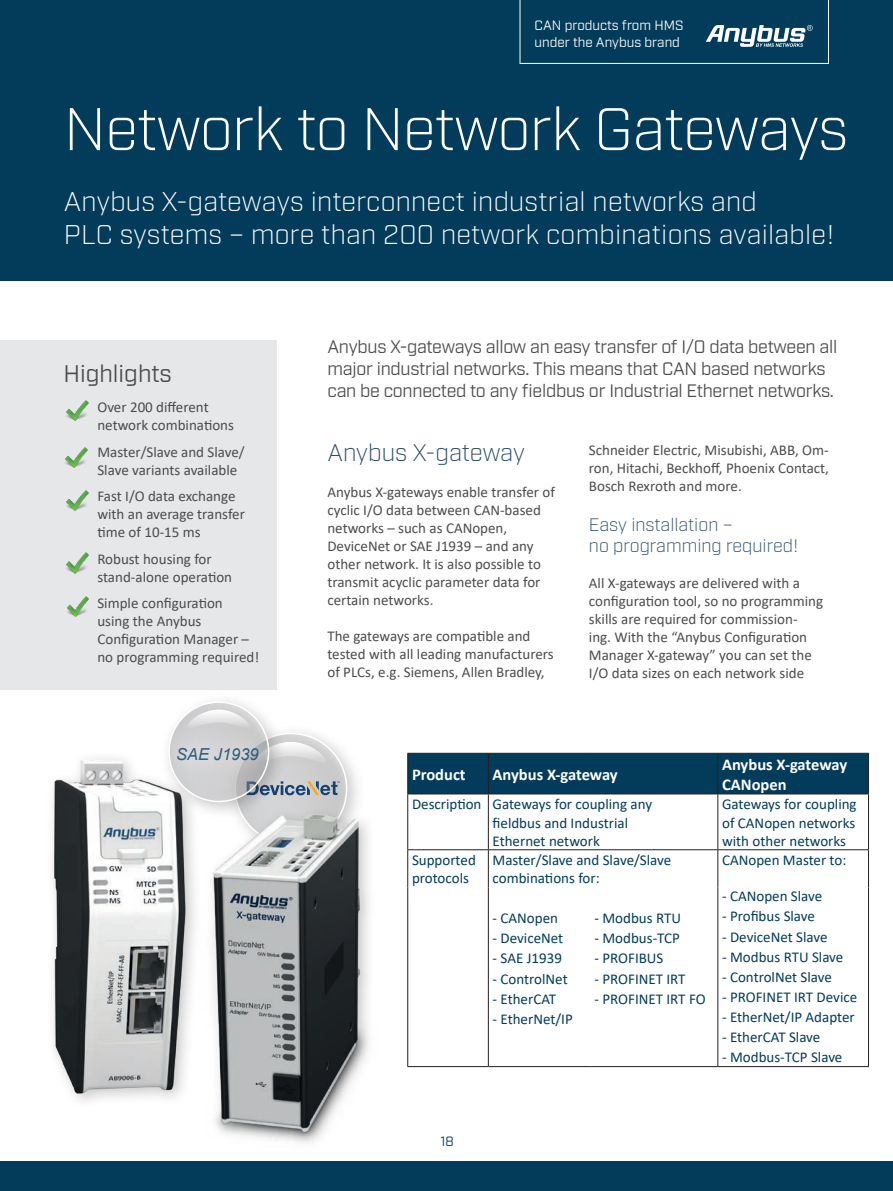
<style>
.page{position:relative;width:893px;height:1191px;background:#fff}
.page>*{position:absolute;margin:0;border:0;box-sizing:border-box;transform-origin:0 0}
.t1{font:300 60px "Industry";letter-spacing:-.015em;color:#fff}
.t2{font:300 27px/32.4px "Industry";letter-spacing:.01em;color:#fff}
.t3{font:300 24px "Industry";letter-spacing:-.005em;color:#2e4e6c}
.t4{font:24px "Industry";color:#4b4c4d}
.t5{font:18px/21.6px "Industry";letter-spacing:-.015em;color:#4b4c4d}
.t6{font:300 18px "Industry";color:#2e4e6c}
.Tabelle_Überschrift{font:700 16.5px/19.8px "Calibri";color:#fff}
.t7{font:italic 16.5px "Arial";color:#305e7b}
.t8{font:15px/18px "Calibri";color:#4b4c4d}
.t9{font:15px/18px "Calibri";color:#033c5b}
.t10{font:13.5px "Industry";color:#fff}
.t11{font:13.5px "Industry";color:#033c5b}
</style>
<div class="page">
<div style="left:408px;top:754px;width:460px;height:39px;background:#033c5b"></div>
<svg style="left:408px;top:794px;width:460px;height:272px"></svg>
<hr style="left:407px;top:753px;width:81px;height:1px;background:#231f20">
<hr style="left:407px;top:753px;width:1px;height:40px;background:#231f20">
<hr style="left:488px;top:753px;width:102px;height:1px;background:#231f20">
<hr style="left:488px;top:753px;width:1px;height:40px;background:#231f20">
<hr style="left:590px;top:753px;width:128px;height:1px;background:#231f20">
<hr style="left:718px;top:753px;width:151px;height:1px;background:#231f20">
<hr style="left:717px;top:753px;width:1px;height:40px;background:#231f20">
<hr style="left:868px;top:753px;width:1px;height:40px;background:#231f20">
<hr style="left:407px;top:793px;width:81px;height:1px;background:#231f20">
<hr style="left:407px;top:794px;width:1px;height:55px;background:#231f20">
<hr style="left:488px;top:793px;width:102px;height:1px;background:#231f20">
<hr style="left:488px;top:794px;width:1px;height:55px;background:#231f20">
<hr style="left:590px;top:793px;width:128px;height:1px;background:#231f20">
<hr style="left:718px;top:793px;width:151px;height:1px;background:#231f20">
<hr style="left:717px;top:794px;width:1px;height:55px;background:#231f20">
<hr style="left:868px;top:794px;width:1px;height:55px;background:#231f20">
<hr style="left:407px;top:849px;width:81px;height:1px;background:#231f20">
<hr style="left:407px;top:850px;width:1px;height:37px;background:#231f20">
<hr style="left:407px;top:887px;width:1px;height:179px;background:#231f20">
<hr style="left:407px;top:1066px;width:81px;height:1px;background:#231f20">
<hr style="left:488px;top:849px;width:102px;height:1px;background:#231f20">
<hr style="left:488px;top:850px;width:1px;height:37px;background:#231f20">
<hr style="left:590px;top:849px;width:128px;height:1px;background:#231f20">
<hr style="left:718px;top:849px;width:151px;height:1px;background:#231f20">
<hr style="left:717px;top:850px;width:1px;height:37px;background:#231f20">
<hr style="left:868px;top:850px;width:1px;height:37px;background:#231f20">
<hr style="left:868px;top:887px;width:1px;height:179px;background:#231f20">
<hr style="left:718px;top:1066px;width:151px;height:1px;background:#231f20">
<hr style="left:488px;top:887px;width:1px;height:179px;background:#231f20">
<hr style="left:717px;top:887px;width:1px;height:179px;background:#231f20">
<hr style="left:488px;top:1066px;width:102px;height:1px;background:#231f20">
<hr style="left:590px;top:1066px;width:128px;height:1px;background:#231f20">
<div style="left:0;top:1161px;width:893px;height:30px;background:#033c5b"></div>
<div style="left:0;top:0;width:893px;height:281px;background:#033c5b"></div>
<svg style="left:520px;top:0;width:309px;height:64px"></svg>
<div style="left:0;top:340px;width:276px;height:349px;background:#e6e7e9"></div>
<img style="left:66px;top:401px;width:23px;height:20px">
<img style="left:66px;top:553px;width:23px;height:21px">
<img style="left:67px;top:596px;width:22px;height:21px">
<img style="left:52px;top:758px;width:108px;height:343px">
<div style="left:234px;top:732px;width:115px;height:114px;background:#231f20;opacity:.2"></div>
<svg style="left:287px;top:742px;width:39px;height:22px"></svg>
<div style="left:159px;top:692px;width:128px;height:128px;background:#231f20;opacity:.25"></div>
<div style="left:168px;top:701px;width:103px;height:102px;background:#231f20;opacity:.2"></div>
<svg style="left:187px;top:709px;width:63px;height:20px"></svg>
<svg style="left:160px;top:729px;width:117px;height:50px;background:#d2d2d3"></svg>
<img style="left:65px;top:447px;width:23px;height:21px">
<img style="left:66px;top:490px;width:23px;height:21px">
<img style="left:160px;top:780px;width:209px;height:364px">
<p class="t10" style="left:535px;top:18px;width:150px">CAN products from HMS</p>
<p class="t10" style="left:535px;top:34px;width:147px">under the Anybus brand</p>
<p class="t1" style="left:64px;top:93px;width:786px">Network to Network Gateways</p>
<p class="t2" style="left:64px;top:186px;width:772px">Anybus X-gateways interconnect industrial networks and<br>PLC systems – more than 200 network combinations available!</p>
<p class="t4" style="left:63px;top:359px;width:110px">Highlights</p>
<p class="t8" style="left:97px;top:398px;width:138px">Over 200 different network combinations</p>
<p class="t8" style="left:97px;top:442px;width:149px">Master/Slave and Slave/<br>Slave variants available</p>
<p class="t8" style="left:97px;top:487px;width:149px">Fast I/O data exchange with an average transfer time of 10-15 ms</p>
<p class="t8" style="left:97px;top:549px;width:136px">Robust housing for stand-alone operation</p>
<p class="t8" style="left:97px;top:594px;width:163px">Simple configuration<br>using the Anybus<br>Configuration Manager – no programming required!</p>
<p class="t7" style="left:176px;top:744px;width:84px">SAE J1939</p>
<p class="t5" style="left:327px;top:337px;width:511px">Anybus X-gateways allow an easy transfer of I/O data between all major industrial networks. This means that CAN based networks can be connected to any fieldbus or Industrial Ethernet networks.</p>
<p class="t3" style="left:327px;top:438px;width:199px">Anybus X-gateway</p>
<p class="t8" style="left:327px;top:483px;width:229px">Anybus X-gateways enable transfer of cyclic I/O data between CAN-based networks – such as CANopen,<br>DeviceNet or SAE J1939 – and any other network. It is also possible to transmit acyclic parameter data for certain networks.</p>
<p class="t8" style="left:327px;top:627px;width:228px">The gateways are compatible and tested with all leading manufacturers of PLCs, e.g. Siemens, Allen Bradley,</p>
<p class="t8" style="left:589px;top:441px;width:242px;text-align:justify">Schneider Electric, Misubishi, ABB, Om&shy;ron, Hitachi, Beckhoff, Phoenix Contact, Bosch Rexroth and more.</p>
<p class="t6" style="left:589px;top:513px;width:145px">Easy installation –</p>
<p class="t6" style="left:589px;top:535px;width:211px">no programming required!</p>
<p class="t8" style="left:589px;top:574px;width:236px">All X-gateways are delivered with a configuration tool, so no programming skills are required for commission&shy;ing. With the “Anybus Configuration Manager X-gateway” you can set the I/O data sizes on each network side</p>
<p class="Tabelle_Überschrift" style="left:412px;top:764px;width:55px">Product</p>
<p class="Tabelle_Überschrift" style="left:493px;top:764px;width:127px">Anybus X-gateway</p>
<p class="Tabelle_Überschrift" style="left:722px;top:754px;width:127px">Anybus X-gateway<br>CANopen</p>
<p class="t9" style="left:412px;top:795px;width:71px">Description</p>
<p class="t9" style="left:493px;top:795px;width:161px">Gateways for coupling any fieldbus and Industrial<br>Ethernet network</p>
<p class="t9" style="left:722px;top:795px;width:136px;text-align:justify">Gateways for coupling of CANopen networks with other networks</p>
<p class="t9" style="left:412px;top:851px;width:65px">Supported protocols</p>
<p class="t9" style="left:493px;top:851px;width:180px">Master/Slave and Slave/Slave combinations for:</p>
<p class="t9" style="left:722px;top:851px;width:126px">CANopen Master to:</p>
<p class="t9" style="left:722px;top:887px;width:102px">- CANopen Slave</p>
<p class="t9" style="left:722px;top:907px;width:94px">- Profibus Slave</p>
<p class="t9" style="left:722px;top:927px;width:107px">- DeviceNet Slave</p>
<p class="t9" style="left:722px;top:947px;width:123px">- Modbus RTU Slave</p>
<p class="t9" style="left:722px;top:967px;width:111px">- ControlNet Slave</p>
<p class="t9" style="left:722px;top:987px;width:137px">- PROFINET IRT Device</p>
<p class="t9" style="left:722px;top:1007px;width:134px">- EtherNet/IP Adapter</p>
<p class="t9" style="left:722px;top:1027px;width:100px">- EtherCAT Slave</p>
<p class="t9" style="left:722px;top:1048px;width:122px">- Modbus-TCP Slave</p>
<p class="t9" style="left:594px;top:908px;width:88px">- Modbus RTU</p>
<p class="t9" style="left:594px;top:929px;width:87px">- Modbus-TCP</p>
<p class="t9" style="left:594px;top:949px;width:70px">- PROFIBUS</p>
<p class="t9" style="left:594px;top:969px;width:93px">- PROFINET IRT</p>
<p class="t9" style="left:594px;top:989px;width:113px">- PROFINET IRT FO</p>
<p class="t9" style="left:493px;top:908px;width:67px">- CANopen</p>
<p class="t9" style="left:493px;top:929px;width:72px">- DeviceNet</p>
<p class="t9" style="left:493px;top:949px;width:71px">- SAE J1939</p>
<p class="t9" style="left:493px;top:969px;width:77px">- ControlNet</p>
<p class="t9" style="left:493px;top:989px;width:65px">- EtherCAT</p>
<p class="t9" style="left:493px;top:1009px;width:82px">- EtherNet/IP</p>
<p class="t11" style="left:441px;top:1132px;width:15px">18</p>
</div>
